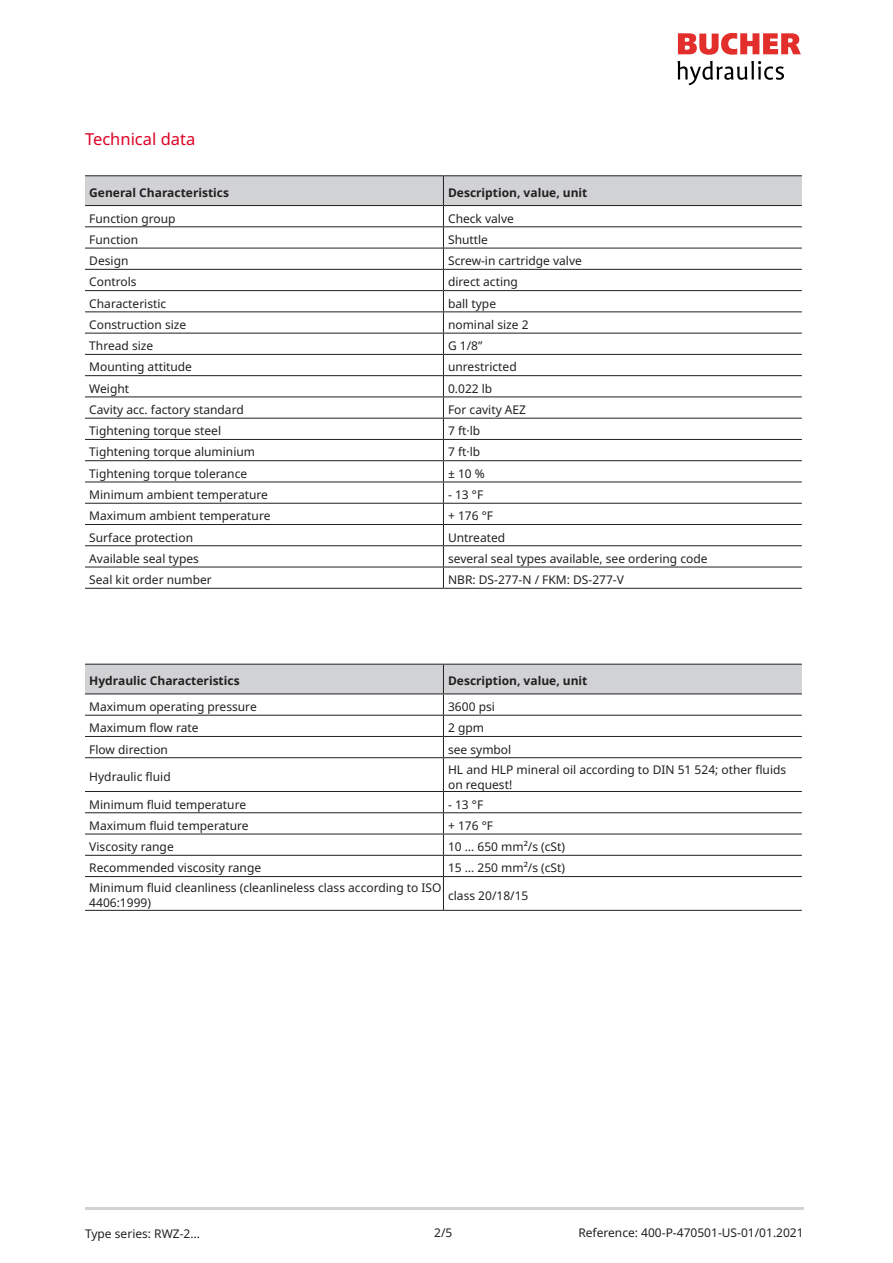
<style>
.page{position:relative;width:893px;height:1263px;background:#fff}
.page>*{position:absolute;margin:0;border:0;box-sizing:border-box;transform-origin:0 0}
.t1{font:16.5px "Noto Sans";color:#dc0023}
.table_text{font:12px/15px "Noto Sans";color:#231f20}
.H_1_table{font:700 12px "Noto Sans";color:#231f20}
.reference{font:12px "Noto Sans";color:#231f20}
.date{font:12px "Noto Sans";color:#231f20}
.page_nuber{font:12px "Noto Sans";color:#231f20}
</style>
<div class="page">
<svg style="left:678px;top:33px;width:123px;height:22px"></svg>
<svg style="left:677px;top:61px;width:107px;height:24px"></svg>
<hr style="left:85px;top:1208px;width:719px;height:2px;background:#d1d2d4">
<hr style="left:443px;top:588px;width:359px;height:1px;background:#231f20">
<svg style="left:85px;top:176px;width:717px;height:412px"></svg>
<hr style="left:85px;top:175px;width:358px;height:1px;background:#231f20">
<hr style="left:443px;top:175px;width:359px;height:1px;background:#231f20">
<hr style="left:85px;top:205px;width:358px;height:1px;background:#231f20">
<hr style="left:443px;top:205px;width:359px;height:1px;background:#231f20">
<hr style="left:85px;top:226px;width:358px;height:1px;background:#231f20">
<hr style="left:85px;top:248px;width:358px;height:1px;background:#231f20">
<hr style="left:85px;top:269px;width:358px;height:1px;background:#231f20">
<hr style="left:85px;top:290px;width:358px;height:1px;background:#231f20">
<hr style="left:85px;top:311px;width:358px;height:1px;background:#231f20">
<hr style="left:85px;top:333px;width:358px;height:1px;background:#231f20">
<hr style="left:85px;top:354px;width:358px;height:1px;background:#231f20">
<hr style="left:85px;top:375px;width:358px;height:1px;background:#231f20">
<hr style="left:85px;top:396px;width:358px;height:1px;background:#231f20">
<hr style="left:85px;top:418px;width:358px;height:1px;background:#231f20">
<hr style="left:85px;top:439px;width:358px;height:1px;background:#231f20">
<hr style="left:85px;top:460px;width:358px;height:1px;background:#231f20">
<hr style="left:85px;top:482px;width:358px;height:1px;background:#231f20">
<hr style="left:85px;top:503px;width:358px;height:1px;background:#231f20">
<hr style="left:85px;top:524px;width:358px;height:1px;background:#231f20">
<hr style="left:85px;top:545px;width:358px;height:1px;background:#231f20">
<hr style="left:85px;top:567px;width:358px;height:1px;background:#231f20">
<hr style="left:85px;top:588px;width:358px;height:1px;background:#231f20">
<svg style="left:85px;top:758px;width:717px;height:152px"></svg>
<hr style="left:443px;top:757px;width:359px;height:1px;background:#231f20">
<hr style="left:443px;top:758px;width:1px;height:33px;background:#231f20">
<hr style="left:443px;top:791px;width:359px;height:1px;background:#231f20">
<hr style="left:443px;top:812px;width:359px;height:1px;background:#231f20">
<hr style="left:443px;top:834px;width:359px;height:1px;background:#231f20">
<hr style="left:443px;top:855px;width:359px;height:1px;background:#231f20">
<svg style="left:443px;top:792px;width:1px;height:84px"></svg>
<hr style="left:443px;top:876px;width:359px;height:1px;background:#231f20">
<hr style="left:443px;top:877px;width:1px;height:33px;background:#231f20">
<hr style="left:443px;top:910px;width:359px;height:1px;background:#231f20">
<svg style="left:85px;top:665px;width:717px;height:92px"></svg>
<hr style="left:85px;top:664px;width:358px;height:1px;background:#231f20">
<hr style="left:443px;top:664px;width:359px;height:1px;background:#231f20">
<hr style="left:85px;top:693px;width:358px;height:1px;background:#231f20">
<hr style="left:443px;top:693px;width:359px;height:1px;background:#231f20">
<hr style="left:85px;top:715px;width:358px;height:1px;background:#231f20">
<hr style="left:85px;top:736px;width:358px;height:1px;background:#231f20">
<hr style="left:85px;top:757px;width:358px;height:1px;background:#231f20">
<hr style="left:85px;top:791px;width:358px;height:1px;background:#231f20">
<hr style="left:85px;top:812px;width:358px;height:1px;background:#231f20">
<hr style="left:85px;top:834px;width:358px;height:1px;background:#231f20">
<hr style="left:85px;top:855px;width:358px;height:1px;background:#231f20">
<hr style="left:85px;top:876px;width:358px;height:1px;background:#231f20">
<hr style="left:85px;top:910px;width:358px;height:1px;background:#231f20">
<h2 class="t1" style="left:85px;top:128px;width:112px">Technical data</h2>
<p class="H_1_table" style="left:89px;top:184px;width:141px">General Characteristics</p>
<p class="H_1_table" style="left:448px;top:184px;width:141px">Description, value, unit</p>
<p class="table_text" style="left:89px;top:211px;width:88px">Function group</p>
<p class="table_text" style="left:448px;top:211px;width:67px">Check valve</p>
<p class="table_text" style="left:89px;top:232px;width:50px">Function</p>
<p class="table_text" style="left:448px;top:232px;width:41px">Shuttle</p>
<p class="table_text" style="left:89px;top:254px;width:41px">Design</p>
<p class="table_text" style="left:448px;top:254px;width:135px">Screw-in cartridge valve</p>
<p class="table_text" style="left:89px;top:275px;width:49px">Controls</p>
<p class="table_text" style="left:448px;top:275px;width:71px">direct acting</p>
<p class="table_text" style="left:89px;top:296px;width:79px">Characteristic</p>
<p class="table_text" style="left:448px;top:296px;width:50px">ball type</p>
<p class="table_text" style="left:89px;top:317px;width:98px">Construction size</p>
<p class="table_text" style="left:448px;top:317px;width:82px">nominal size 2</p>
<p class="table_text" style="left:89px;top:339px;width:66px">Thread size</p>
<p class="table_text" style="left:448px;top:339px;width:36px">G 1/8”</p>
<p class="table_text" style="left:89px;top:360px;width:104px">Mounting attitude</p>
<p class="table_text" style="left:448px;top:360px;width:70px">unrestricted</p>
<p class="table_text" style="left:89px;top:381px;width:41px">Weight</p>
<p class="table_text" style="left:448px;top:381px;width:46px">0.022 lb</p>
<p class="table_text" style="left:89px;top:402px;width:156px">Cavity acc. factory standard</p>
<p class="table_text" style="left:448px;top:402px;width:80px">For cavity AEZ</p>
<p class="table_text" style="left:89px;top:424px;width:133px">Tightening torque steel</p>
<p class="table_text" style="left:448px;top:424px;width:34px">7 ft·lb</p>
<p class="table_text" style="left:89px;top:445px;width:167px">Tightening torque aluminium</p>
<p class="table_text" style="left:448px;top:445px;width:34px">7 ft·lb</p>
<p class="table_text" style="left:89px;top:466px;width:159px">Tightening torque tolerance</p>
<p class="table_text" style="left:448px;top:466px;width:38px">± 10 %</p>
<p class="table_text" style="left:89px;top:487px;width:180px">Minimum ambient temperature</p>
<p class="table_text" style="left:448px;top:487px;width:37px">- 13 °F</p>
<p class="table_text" style="left:89px;top:509px;width:183px">Maximum ambient temperature</p>
<p class="table_text" style="left:448px;top:509px;width:47px">+ 176 °F</p>
<p class="table_text" style="left:89px;top:530px;width:105px">Surface protection</p>
<p class="table_text" style="left:448px;top:530px;width:59px">Untreated</p>
<p class="table_text" style="left:89px;top:551px;width:111px">Available seal types</p>
<p class="table_text" style="left:448px;top:551px;width:261px">several seal types available, see ordering code</p>
<p class="table_text" style="left:89px;top:572px;width:124px">Seal kit order number</p>
<p class="table_text" style="left:448px;top:572px;width:177px">NBR: DS-277-N / FKM: DS-277-V</p>
<p class="H_1_table" style="left:89px;top:673px;width:152px">Hydraulic Characteristics</p>
<p class="H_1_table" style="left:448px;top:673px;width:141px">Description, value, unit</p>
<p class="table_text" style="left:89px;top:699px;width:169px">Maximum operating pressure</p>
<p class="table_text" style="left:448px;top:699px;width:48px">3600 psi</p>
<p class="table_text" style="left:89px;top:721px;width:111px">Maximum flow rate</p>
<p class="table_text" style="left:448px;top:721px;width:37px">2 gpm</p>
<p class="table_text" style="left:89px;top:742px;width:80px">Flow direction</p>
<p class="table_text" style="left:448px;top:742px;width:65px">see symbol</p>
<p class="table_text" style="left:89px;top:769px;width:83px">Hydraulic fluid</p>
<p class="table_text" style="left:448px;top:762px;width:340px">HL and HLP mineral oil according to DIN 51 524; other fluids on request!</p>
<p class="table_text" style="left:89px;top:797px;width:158px">Minimum fluid temperature</p>
<p class="table_text" style="left:448px;top:797px;width:37px">- 13 °F</p>
<p class="table_text" style="left:89px;top:818px;width:161px">Maximum fluid temperature</p>
<p class="table_text" style="left:448px;top:818px;width:47px">+ 176 °F</p>
<p class="table_text" style="left:89px;top:839px;width:86px">Viscosity range</p>
<p class="table_text" style="left:448px;top:839px;width:119px">10 … 650 mm²/s (cSt)</p>
<p class="table_text" style="left:89px;top:861px;width:173px">Recommended viscosity range</p>
<p class="table_text" style="left:448px;top:861px;width:119px">15 … 250 mm²/s (cSt)</p>
<p class="table_text" style="left:89px;top:881px;width:354px">Minimum fluid cleanliness (cleanlineless class according to ISO<br>4406:1999)</p>
<p class="table_text" style="left:448px;top:888px;width:82px">class 20/18/15</p>
<p class="date" style="left:85px;top:1225px;width:116px">Type series: RWZ-2…</p>
<p class="page_nuber" style="left:434px;top:1224px;width:20px">2/5</p>
<p class="reference" style="left:578px;top:1224px;width:227px">Reference: 400-P-470501-US-01/01.2021</p>
</div>
